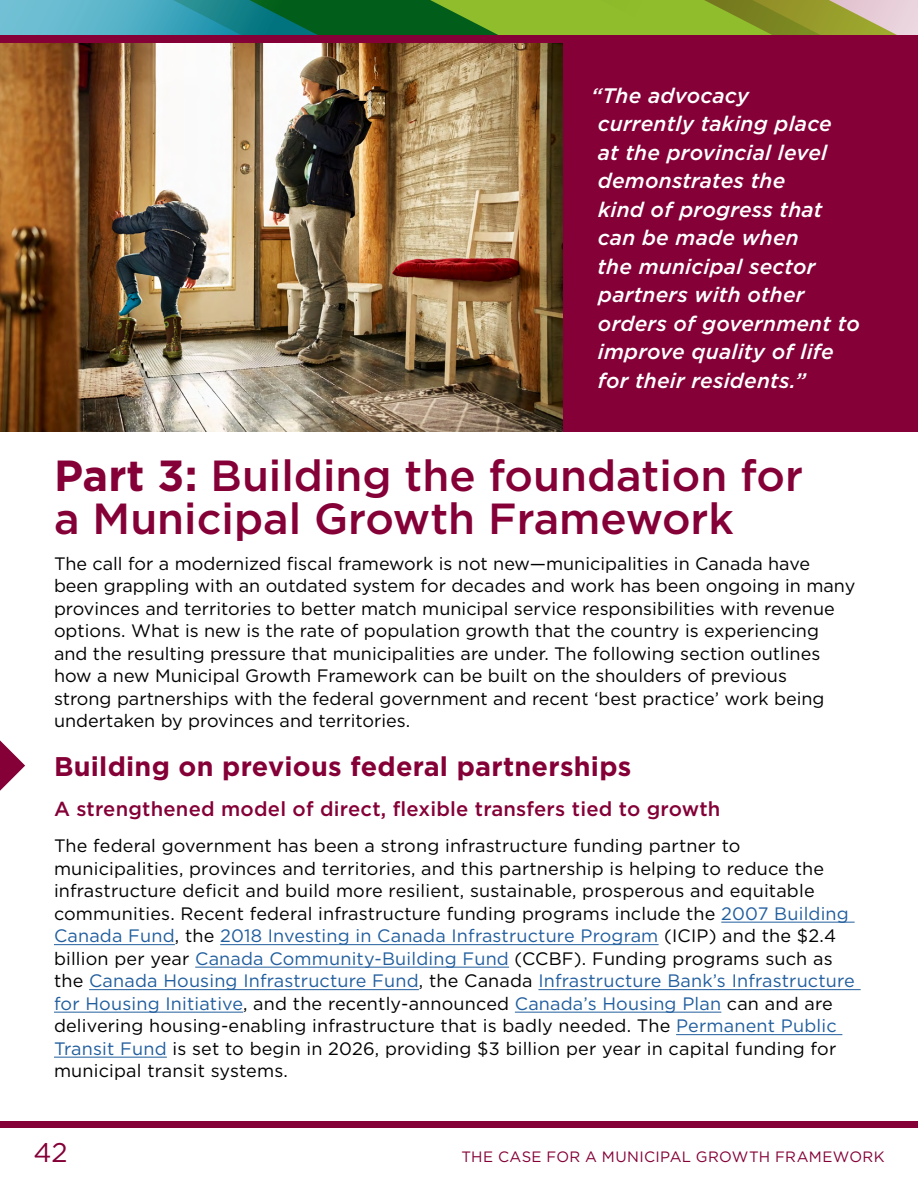
<style>
.page{position:relative;width:918px;height:1188px;background:#fff}
.page>*{position:absolute;margin:0;border:0;box-sizing:border-box;transform-origin:0 0}
.h2-_Section_Headers{font:500 43.5px/42.9px "Gotham HTF";color:#840037}
.t1{font:700 27px "Gotham HTF";letter-spacing:.01em;color:#840037}
.t2{font:27px "Gotham HTF";color:#840037}
.t3{font:italic 500 21px/28.5px "Gotham HTF";letter-spacing:.01em;color:#fff}
.t4{font:500 20.25px "Gotham HTF";letter-spacing:.01em;color:#840037}
.body{font:18px/22.5px "Gotham HTF";letter-spacing:.005em;color:#000}
.t5{font:15px "Gotham HTF";letter-spacing:.025em;color:#840037}
.s1{font-weight:700}
.s2{color:#215e9e}
</style>
<div class="page">
<hr style="left:721px;top:922px;width:134px;height:1px;background:#215e9e">
<hr style="left:54px;top:944px;width:121px;height:1px;background:#215e9e">
<hr style="left:220px;top:944px;width:439px;height:1px;background:#215e9e">
<hr style="left:195px;top:967px;width:314px;height:1px;background:#215e9e">
<hr style="left:89px;top:989px;width:330px;height:1px;background:#215e9e">
<hr style="left:538px;top:989px;width:323px;height:1px;background:#215e9e">
<hr style="left:54px;top:1012px;width:189px;height:1px;background:#215e9e">
<hr style="left:515px;top:1012px;width:206px;height:1px;background:#215e9e">
<hr style="left:676px;top:1034px;width:166px;height:1px;background:#215e9e">
<hr style="left:54px;top:1057px;width:113px;height:1px;background:#215e9e">
<svg style="left:0;top:740px;width:25px;height:51px"></svg>
<img style="left:0;top:43px;width:564px;height:389px">
<div style="left:564px;top:43px;width:354px;height:389px;background:#840037"></div>
<svg style="left:0;top:0;width:918px;height:36px"></svg>
<div style="left:0;top:36px;width:918px;height:7px;background:#840037"></div>
<div style="left:0;top:1121px;width:918px;height:7px;background:#840037"></div>
<p class="t3" style="left:591px;top:81px;width:270px">“The advocacy<br>currently taking place<br>at the provincial level demonstrates the<br>kind of progress that<br>can be made when<br>the municipal sector partners with other orders of government to improve quality of life for their residents.”</p>
<p class="h2-_Section_Headers" style="left:54px;top:453px;width:750px"><span class="s1">Part 3:</span> Building the foundation for a Municipal Growth Framework</p>
<p class="body" style="left:54px;top:552px;width:803px">The call for a modernized fiscal framework is not new—municipalities in Canada have been grappling with an outdated system for decades and work has been ongoing in many provinces and territories to better match municipal service responsibilities with revenue options. What is new is the rate of population growth that the country is experiencing and the resulting pressure that municipalities are under. The following section outlines how a new Municipal Growth Framework can be built on the shoulders of previous<br>strong partnerships with the federal government and recent ‘best practice’ work being undertaken by provinces and territories.</p>
<h3 class="t1" style="left:54px;top:751px;width:579px">Building on previous federal partnerships</h3>
<p class="t4" style="left:54px;top:798px;width:668px">A strengthened model of direct, flexible transfers tied to growth</p>
<p class="body" style="left:54px;top:834px;width:802px">The federal government has been a strong infrastructure funding partner to municipalities, provinces and territories, and this partnership is helping to reduce the infrastructure deficit and build more resilient, sustainable, prosperous and equitable communities. Recent federal infrastructure funding programs include the <span class="s2">2007 Building Canada Fund</span>, the <span class="s2">2018 Investing in Canada Infrastructure Program</span> (ICIP) and the $2.4 billion per year <span class="s2">Canada Community-Building Fund</span> (CCBF). Funding programs such as the <span class="s2">Canada Housing Infrastructure Fund</span>, the Canada <span class="s2">Infrastructure Bank’s Infrastructure for Housing Initiative</span>, and the recently-announced <span class="s2">Canada’s Housing Plan</span> can and are delivering housing-enabling infrastructure that is badly needed. The <span class="s2">Permanent Public Transit Fund</span> is set to begin in 2026, providing $3 billion per year in capital funding for municipal transit systems.</p>
<h2 class="t2" style="left:33px;top:1138px;width:36px">42</h2>
<p class="t5" style="left:461px;top:1148px;width:425px">THE CASE FOR A MUNICIPAL GROWTH FRAMEWORK</p>
</div>
